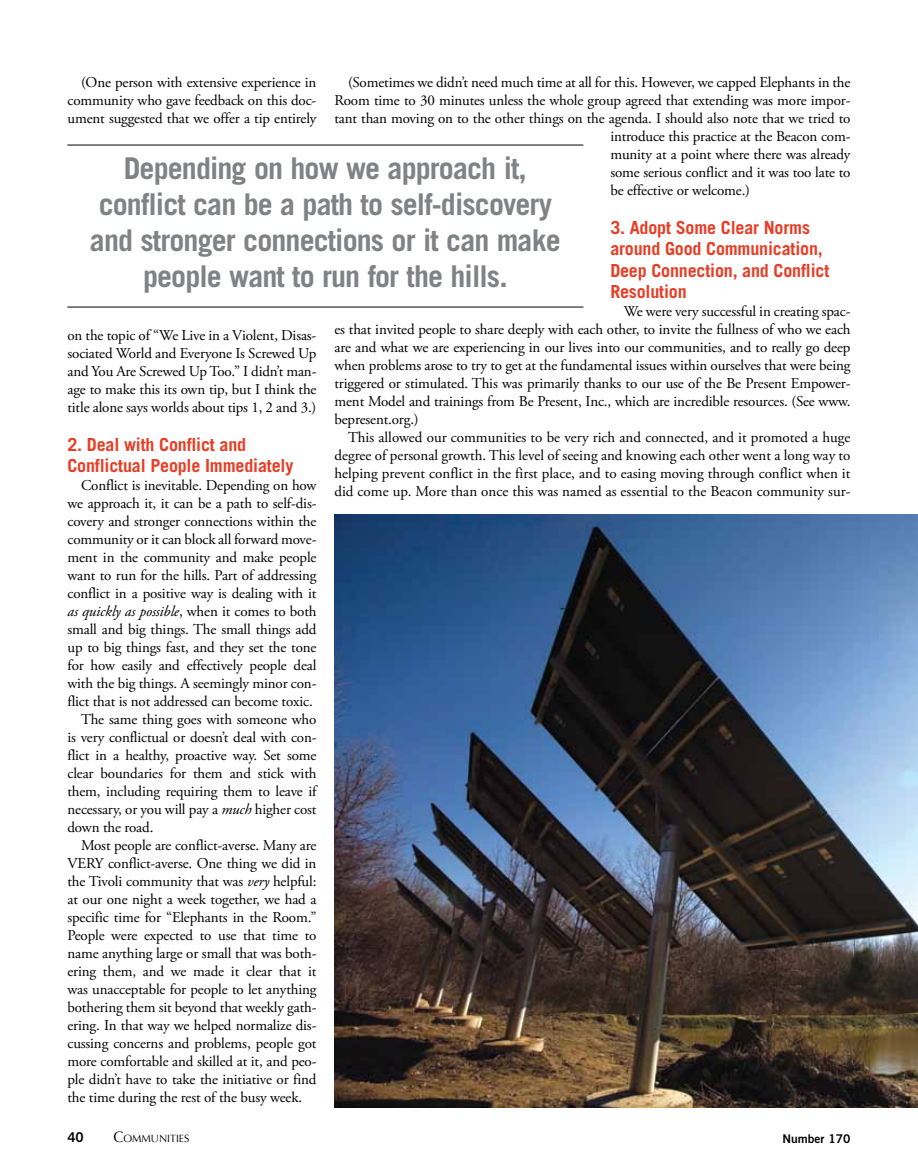
<style>
.page{position:relative;width:918px;height:1175px;background:#fff}
.page>*{position:absolute;margin:0;border:0;box-sizing:border-box;transform-origin:0 0}
.t1{font:700 30px/36px "Trade Gothic";letter-spacing:-.03em;color:#808285;text-align:center}
.t2{font:700 18px/21px "Trade Gothic";letter-spacing:-.01em;color:#e73e26}
.t3{font:15px/18px "Adobe Garamond Pro";letter-spacing:-.015em;color:#000;text-align:justify}
.t4{font:italic 15px "Adobe Garamond Pro";letter-spacing:-.01em;color:#000}
.t5{font:13.5px "Trade Gothic Bold Two";color:#000}
.t6{font:12px "Trade Gothic Bold Two";color:#000}
.t7{font:10.5px "Optima";color:#000}
.s1{font-style:normal}
.s2{font-style:italic}
.s3{font-size:15px}
</style>
<div class="page">
<img style="left:334px;top:514px;width:584px;height:593px">
<hr style="left:67px;top:145px;width:516px;height:1px;background:#000">
<hr style="left:67px;top:307px;width:516px;height:1px;background:#000">
<p class="t3" style="left:68px;top:74px;width:251px;text-indent:14px">(One person with extensive experience in community who gave feedback on this doc&shy;ument suggested that we offer a tip entirely</p>
<p class="t3" style="left:348px;top:74px;width:504px">(Sometimes we didn’t need much time at all for this. However, we capped Elephants in the</p>
<p class="t3" style="left:335px;top:92px;width:517px">Room time to 30 minutes unless the whole group agreed that extending was more impor-</p>
<p class="t3" style="left:335px;top:110px;width:517px">tant than moving on to the other things on the agenda. I should also note that we tried to</p>
<p class="t3" style="left:610px;top:128px;width:242px">introduce this practice at the Beacon com-</p>
<p class="t3" style="left:610px;top:146px;width:242px">munity at a point where there was already</p>
<p class="t3" style="left:610px;top:164px;width:242px">some serious conflict and it was too late to</p>
<p class="t3" style="left:610px;top:182px;width:141px">be effective or welcome.)</p>
<p class="t2" style="left:610px;top:217px;width:221px">3. Adopt Some Clear Norms around Good Communication,<br>Deep Connection, and Conflict<br>Resolution</p>
<p class="t3" style="left:335px;top:302px;width:518px;text-indent:289px">We were very successful in creating spac&shy;es that invited people to share deeply with each other, to invite the fullness of who we each are and what we are experiencing in our lives into our communities, and to really go deep when problems arose to try to get at the fundamental issues within ourselves that were being triggered or stimulated. This was primarily thanks to our use of the Be Present Empower&shy;ment Model and trainings from Be Present, Inc., which are incredible resources. (See www. bepresent.org.)</p>
<p class="t3" style="left:335px;top:428px;width:518px;text-indent:14px">This allowed our communities to be very rich and connected, and it promoted a huge degree of personal growth. This level of seeing and knowing each other went a long way to helping prevent conflict in the first place, and to easing moving through conflict when it did come up. More than once this was named as essential to the Beacon community sur-</p>
<h1 class="t1" style="left:90px;top:150px;width:472px">Depending on how we approach it, conflict can be a path to self-discovery and stronger connections or it can make people want to run for the hills.</h1>
<p class="t3" style="left:68px;top:326px;width:251px">on the topic of “We Live in a Violent, Disas&shy;sociated World and Everyone Is Screwed Up and You Are Screwed Up Too.” I didn’t man&shy;age to make this its own tip, but I think the title alone says worlds about tips 1, 2 and 3.)</p>
<p class="t2" style="left:68px;top:433px;width:227px">2. Deal with Conflict and<br>Conflictual People Immediately</p>
<p class="t3" style="left:81px;top:476px;width:237px">Conflict is inevitable. Depending on how</p>
<p class="t3" style="left:68px;top:494px;width:251px">we approach it, it can be a path to self-dis-</p>
<p class="t3" style="left:68px;top:512px;width:250px">covery and stronger connections within the</p>
<p class="t3" style="left:68px;top:530px;width:250px">community or it can block all forward move-</p>
<p class="t3" style="left:68px;top:548px;width:250px">ment in the community and make people</p>
<p class="t3" style="left:68px;top:566px;width:251px">want to run for the hills. Part of addressing</p>
<p class="t3" style="left:68px;top:584px;width:251px">conflict in a positive way is dealing with it</p>
<p class="t4" style="left:68px;top:602px;width:251px">as quickly as possible<span class="s1">, when it comes to both</span></p>
<p class="t3" style="left:68px;top:620px;width:250px">small and big things. The small things add</p>
<p class="t3" style="left:68px;top:638px;width:250px">up to big things fast, and they set the tone</p>
<p class="t3" style="left:68px;top:656px;width:251px">for how easily and effectively people deal</p>
<p class="t3" style="left:68px;top:674px;width:250px">with the big things. A seemingly minor con-</p>
<p class="t3" style="left:68px;top:692px;width:247px">flict that is not addressed can become toxic.</p>
<p class="t3" style="left:81px;top:710px;width:237px">The same thing goes with someone who</p>
<p class="t3" style="left:68px;top:728px;width:251px">is very conflictual or doesn’t deal with con-</p>
<p class="t3" style="left:68px;top:746px;width:250px">flict in a healthy, proactive way. Set some</p>
<p class="t3" style="left:68px;top:764px;width:251px">clear boundaries for them and stick with</p>
<p class="t3" style="left:68px;top:782px;width:252px">them, including requiring them to leave if</p>
<p class="t3" style="left:68px;top:800px;width:251px">necessary, or you will pay a <span class="s2">much</span> higher cost</p>
<p class="t3" style="left:68px;top:818px;width:87px">down the road.</p>
<p class="t3" style="left:81px;top:836px;width:237px">Most people are conflict-averse. Many are</p>
<p class="t3" style="left:68px;top:854px;width:250px">VERY conflict-averse. One thing we did in</p>
<p class="t3" style="left:68px;top:872px;width:250px">the Tivoli community that was <span class="s2">very</span> helpful:</p>
<p class="t3" style="left:68px;top:890px;width:251px">at our one night a week together, we had a</p>
<p class="t3" style="left:68px;top:908px;width:250px">specific time for “Elephants in the Room.”</p>
<p class="t3" style="left:68px;top:926px;width:250px">People were expected to use that time to</p>
<p class="t3" style="left:68px;top:944px;width:250px">name anything large or small that was both-</p>
<p class="t3" style="left:68px;top:962px;width:250px">ering them, and we made it clear that it</p>
<p class="t3" style="left:68px;top:980px;width:251px">was unacceptable for people to let anything</p>
<p class="t3" style="left:68px;top:998px;width:251px">bothering them sit beyond that weekly gath-</p>
<p class="t3" style="left:68px;top:1016px;width:250px">ering. In that way we helped normalize dis-</p>
<p class="t3" style="left:68px;top:1034px;width:251px">cussing concerns and problems, people got</p>
<p class="t3" style="left:68px;top:1052px;width:251px">more comfortable and skilled at it, and peo-</p>
<p class="t3" style="left:68px;top:1070px;width:251px">ple didn’t have to take the initiative or find</p>
<p class="t3" style="left:68px;top:1088px;width:236px">the time during the rest of the busy week.</p>
<p class="t5" style="left:67px;top:1129px;width:18px">40</p>
<p class="t7" style="left:114px;top:1132px;width:77px"><span class="s3">C</span>OMMUNITIES</p>
<p class="t6" style="left:782px;top:1130px;width:70px">Number 170</p>
</div>
